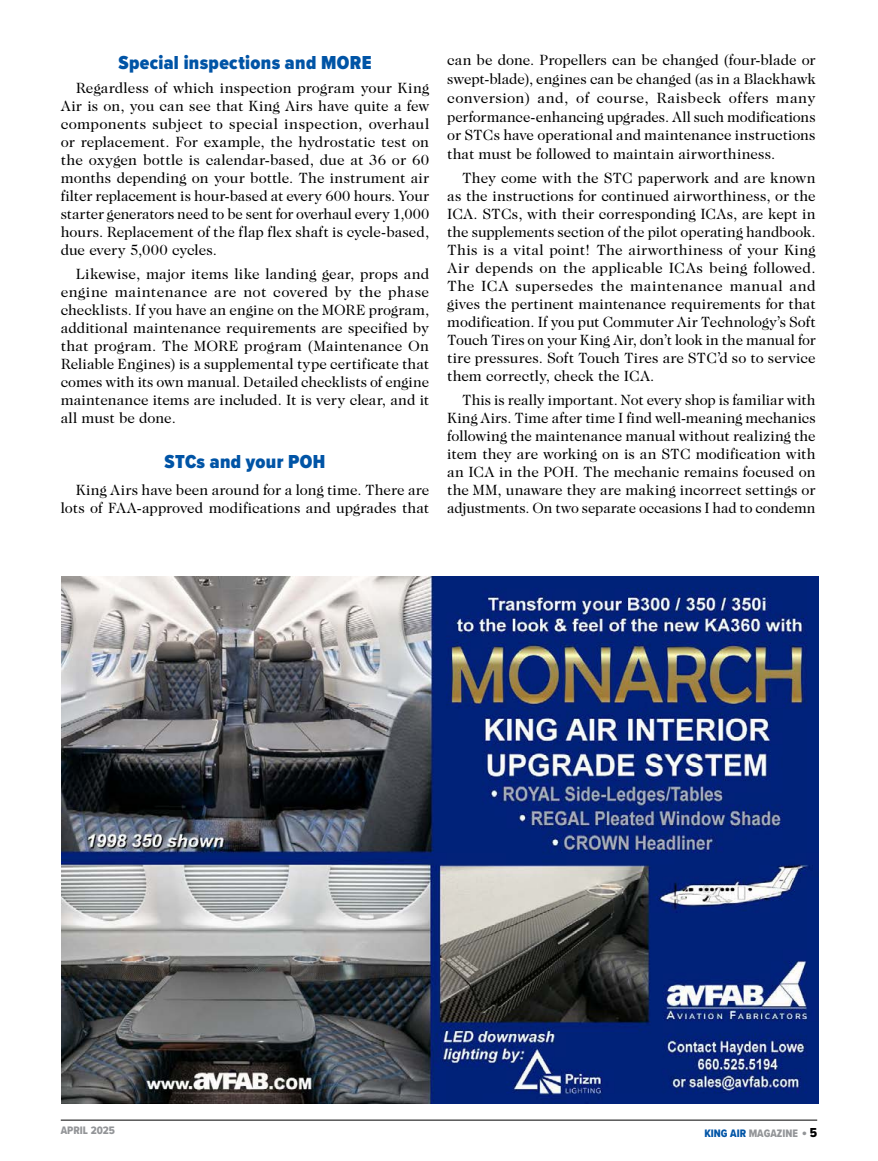
<style>
.page{position:relative;width:878px;height:1161px;background:#fff}
.page>*{position:absolute;margin:0;border:0;box-sizing:border-box;transform-origin:0 0}
.t1{font:900 19.5px "Proxima Nova Cond";letter-spacing:.02em;color:#0054a6}
.t2{font:15px/18px "Caslon Two Twenty Four";color:#000;text-align:justify}
.t3{font:11.25px "Proxima Nova Cond Extrabld";color:#939598}
.s1{color:#0054a6}
.s2{font-size:15px}
.s3{font-size:13.5px;color:#000}
</style>
<div class="page">
<hr style="left:61px;top:1120px;width:756px;height:1px;background:#000">
<img style="left:62px;top:577px;width:756px;height:526px">
<h1 class="t1" style="left:118px;top:49px;width:254px">Special inspections and MORE</h1>
<p class="t2" style="left:61px;top:79px;width:370px;text-indent:15px">Regardless of which inspection program your King Air is on, you can see that King Airs have quite a few components subject to special inspection, overhaul or replacement. For example, the hydrostatic test on the oxygen bottle is calendar-based, due at 36 or 60 months depending on your bottle. The instrument air filter replacement is hour-based at every 600 hours. Your starter generators need to be sent for overhaul every 1,000 hours. Replacement of the flap flex shaft is cycle-based, due every 5,000 cycles.</p>
<p class="t2" style="left:61px;top:265px;width:370px;text-indent:15px">Likewise, major items like landing gear, props and engine maintenance are not covered by the phase checklists. If you have an engine on the MORE program, additional maintenance requirements are specified by that program. The MORE program (Maintenance On Reliable Engines) is a supplemental type certificate that comes with its own manual. Detailed checklists of engine maintenance items are included. It is very clear, and it all must be done.</p>
<h1 class="t1" style="left:165px;top:448px;width:162px">STCs and your POH</h1>
<p class="t2" style="left:61px;top:480px;width:370px;line-height:18.8px;text-align:right">King Airs have been around for a long time. There are lots of FAA-approved modifications and upgrades that</p>
<p class="t2" style="left:447px;top:51px;width:370px;line-height:18.8px">can be done. Propellers can be changed (four-blade or swept-blade), engines can be changed (as in a Blackhawk conversion) and, of course, Raisbeck offers many performance-enhancing upgrades. All such modifications or STCs have operational and maintenance instructions that must be followed to maintain airworthiness.</p>
<p class="t2" style="left:447px;top:169px;width:370px;text-indent:15px">They come with the STC paperwork and are known as the instructions for continued airworthiness, or the ICA. STCs, with their corresponding ICAs, are kept in the supplements section of the pilot operating handbook.<br>This is a vital point! The airworthiness of your King Air depends on the applicable ICAs being followed.<br>The ICA supersedes the maintenance manual and gives the pertinent maintenance requirements for that modification. If you put Commuter Air Technology’s Soft Touch Tires on your King Air, don’t look in the manual for tire pressures. Soft Touch Tires are STC’d so to service them correctly, check the ICA.</p>
<p class="t2" style="left:447px;top:391px;width:370px;text-indent:15px">This is really important. Not every shop is familiar with King Airs. Time after time I find well-meaning mechanics following the maintenance manual without realizing the item they are working on is an STC modification with an ICA in the POH. The mechanic remains focused on the MM, unaware they are making incorrect settings or adjustments. On two separate occasions I had to condemn</p>
<p class="t3" style="left:61px;top:1122px;width:56px">APRIL 2025</p>
<p class="t3" style="left:704px;top:1125px;width:114px"><span class="s1">KING AIR</span> MAGAZINE <span class="s2">•</span> <span class="s3">5</span></p>
</div>
